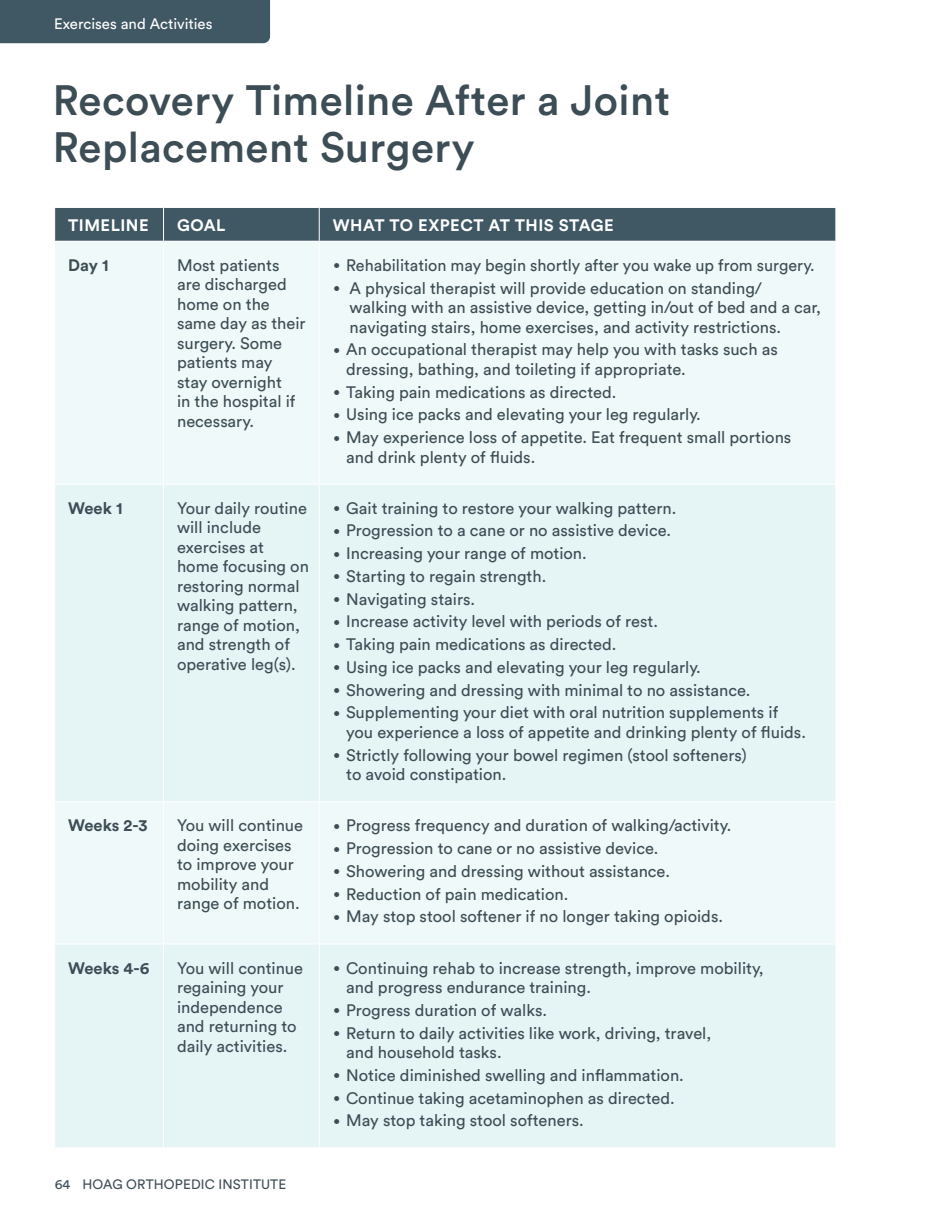
<style>
.page{position:relative;width:944px;height:1213px;background:#fff}
.page>*{position:absolute;margin:0;border:0;box-sizing:border-box;transform-origin:0 0}
.t1{font:500 42px/46.5px "Circular Std";letter-spacing:.01em;color:#3d4d55}
.t2{font:16.5px/19.5px "Circular Std";color:#3d4d55}
.t3{font:700 16.5px "Circular Std";letter-spacing:.03em;color:#fff}
.t4{font:700 16.5px "Circular Std";color:#3d4d55}
.t5{font:15px "Circular Std";color:#fff}
.t6{font:13.5px "Circular Std";letter-spacing:.01em;color:#3d4d55}
.s1{font-size:12px}
</style>
<div class="page">
<div style="left:0;top:0;width:270px;height:43px;background:#3f5864"></div>
<div style="left:55px;top:208px;width:780px;height:33px;background:#3f5864"></div>
<div style="left:55px;top:242px;width:780px;height:241px;background:#f0f9f9"></div>
<svg style="left:55px;top:485px;width:780px;height:662px;fill:#e5f4f5"></svg>
<hr style="left:163px;top:208px;width:1px;height:33px;background:#fff">
<hr style="left:319px;top:208px;width:1px;height:33px;background:#fff">
<hr style="left:163px;top:242px;width:1px;height:242px;background:#fff">
<hr style="left:319px;top:242px;width:1px;height:242px;background:#fff">
<hr style="left:163px;top:484px;width:1px;height:317px;background:#fff">
<hr style="left:319px;top:484px;width:1px;height:317px;background:#fff">
<hr style="left:54px;top:801px;width:110px;height:1px;background:#fff">
<hr style="left:164px;top:801px;width:155px;height:1px;background:#fff">
<hr style="left:163px;top:802px;width:1px;height:141px;background:#fff">
<hr style="left:319px;top:801px;width:517px;height:1px;background:#fff">
<hr style="left:319px;top:802px;width:1px;height:141px;background:#fff">
<hr style="left:54px;top:943px;width:110px;height:1px;background:#fff">
<hr style="left:164px;top:943px;width:155px;height:1px;background:#fff">
<hr style="left:163px;top:944px;width:1px;height:203px;background:#fff">
<hr style="left:319px;top:943px;width:517px;height:1px;background:#fff">
<hr style="left:319px;top:944px;width:1px;height:203px;background:#fff">
<p class="t5" style="left:54px;top:14px;width:160px">Exercises and Activities</p>
<h1 class="t1" style="left:53px;top:76px;width:619px">Recovery Timeline After a Joint<br>Replacement Surgery</h1>
<p class="t3" style="left:68px;top:214px;width:82px">TIMELINE</p>
<p class="t3" style="left:177px;top:214px;width:50px">GOAL</p>
<p class="t3" style="left:333px;top:214px;width:282px">WHAT TO EXPECT AT THIS STAGE</p>
<p class="t4" style="left:68px;top:254px;width:42px">Day 1</p>
<p class="t2" style="left:177px;top:255px;width:130px">Most patients are discharged home on the same day as their surgery. Some patients may stay overnight<br>in the hospital if necessary.</p>
<p class="t2" style="left:333px;top:255px;width:482px"><span class="s1">•</span> Rehabilitation may begin shortly after you wake up from surgery.</p>
<p class="t2" style="left:350px;top:278px;width:473px;text-indent:-16px"><span class="s1">•</span> A physical therapist will provide education on standing/ walking with an assistive device, getting in/out of bed and a car, navigating stairs, home exercises, and activity restrictions.</p>
<p class="t2" style="left:346px;top:339px;width:433px;text-indent:-13px"><span class="s1">•</span> An occupational therapist may help you with tasks such as dressing, bathing, and toileting if appropriate.</p>
<p class="t2" style="left:333px;top:382px;width:284px"><span class="s1">•</span> Taking pain medications as directed.</p>
<p class="t2" style="left:333px;top:404px;width:369px"><span class="s1">•</span> Using ice packs and elevating your leg regularly.</p>
<p class="t2" style="left:346px;top:427px;width:447px;text-indent:-13px"><span class="s1">•</span> May experience loss of appetite. Eat frequent small portions and drink plenty of fluids.</p>
<p class="t4" style="left:68px;top:497px;width:56px">Week 1</p>
<p class="t2" style="left:177px;top:498px;width:133px">Your daily routine will include exercises at home focusing on restoring normal walking pattern, range of motion, and strength of operative leg(s).</p>
<p class="t2" style="left:333px;top:498px;width:344px"><span class="s1">•</span> Gait training to restore your walking pattern.</p>
<p class="t2" style="left:333px;top:521px;width:339px"><span class="s1">•</span> Progression to a cane or no assistive device.</p>
<p class="t2" style="left:333px;top:543px;width:255px"><span class="s1">•</span> Increasing your range of motion.</p>
<p class="t2" style="left:333px;top:566px;width:214px"><span class="s1">•</span> Starting to regain strength.</p>
<p class="t2" style="left:333px;top:589px;width:143px"><span class="s1">•</span> Navigating stairs.</p>
<p class="t2" style="left:333px;top:611px;width:326px"><span class="s1">•</span> Increase activity level with periods of rest.</p>
<p class="t2" style="left:333px;top:634px;width:284px"><span class="s1">•</span> Taking pain medications as directed.</p>
<p class="t2" style="left:333px;top:657px;width:369px"><span class="s1">•</span> Using ice packs and elevating your leg regularly.</p>
<p class="t2" style="left:333px;top:680px;width:418px"><span class="s1">•</span> Showering and dressing with minimal to no assistance.</p>
<p class="t2" style="left:346px;top:702px;width:461px;text-indent:-13px"><span class="s1">•</span> Supplementing your diet with oral nutrition supplements if you experience a loss of appetite and drinking plenty of fluids.</p>
<p class="t2" style="left:346px;top:745px;width:402px;text-indent:-13px"><span class="s1">•</span> Strictly following your bowel regimen (stool softeners) to avoid constipation.</p>
<p class="t4" style="left:68px;top:815px;width:81px">Weeks 2-3</p>
<p class="t2" style="left:177px;top:815px;width:128px">You will continue doing exercises to improve your mobility and range of motion.</p>
<p class="t2" style="left:333px;top:815px;width:399px"><span class="s1">•</span> Progress frequency and duration of walking/activity.</p>
<p class="t2" style="left:333px;top:838px;width:326px"><span class="s1">•</span> Progression to cane or no assistive device.</p>
<p class="t2" style="left:333px;top:861px;width:338px"><span class="s1">•</span> Showering and dressing without assistance.</p>
<p class="t2" style="left:333px;top:884px;width:236px"><span class="s1">•</span> Reduction of pain medication.</p>
<p class="t2" style="left:333px;top:906px;width:391px"><span class="s1">•</span> May stop stool softener if no longer taking opioids.</p>
<p class="t4" style="left:68px;top:957px;width:83px">Weeks 4-6</p>
<p class="t2" style="left:177px;top:957px;width:128px">You will continue regaining your independence and returning to daily activities.</p>
<p class="t2" style="left:346px;top:957px;width:419px;text-indent:-13px"><span class="s1">•</span> Continuing rehab to increase strength, improve mobility, and progress endurance training.</p>
<p class="t2" style="left:333px;top:1000px;width:215px"><span class="s1">•</span> Progress duration of walks.</p>
<p class="t2" style="left:346px;top:1022px;width:366px;text-indent:-13px"><span class="s1">•</span> Return to daily activities like work, driving, travel, and household tasks.</p>
<p class="t2" style="left:333px;top:1065px;width:352px"><span class="s1">•</span> Notice diminished swelling and inflammation.</p>
<p class="t2" style="left:333px;top:1087px;width:343px"><span class="s1">•</span> Continue taking acetaminophen as directed.</p>
<p class="t2" style="left:333px;top:1110px;width:252px"><span class="s1">•</span> May stop taking stool softeners.</p>
<p class="t6" style="left:55px;top:1175px;width:233px">64 HOAG ORTHOPEDIC INSTITUTE</p>
</div>
